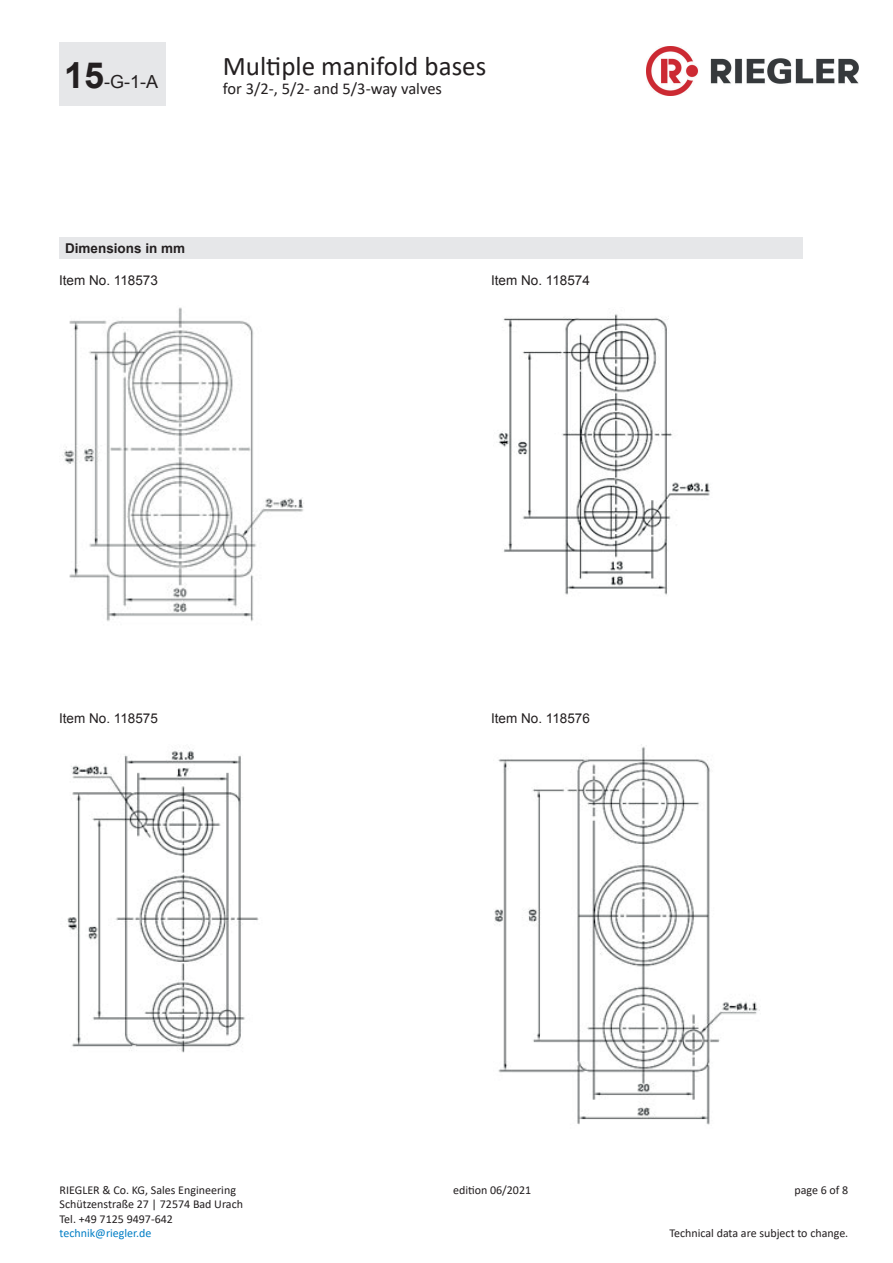
<style>
.page{position:relative;width:893px;height:1263px;background:#fff}
.page>*{position:absolute;margin:0;border:0;box-sizing:border-box;transform-origin:0 0}
.t1{font:27px "Calibri";color:#231f20}
.t2{font:18px "Arial";color:#231f20}
.t3{font:16.5px "Calibri";color:#231f20}
.t4{font:13.5px "Arial";color:#231f20}
.t5{font:700 13.5px "Arial";color:#231f20}
.t6{font:12px/14.4px "Calibri";color:#231f20}
.t7{font:12px "Calibri";color:#007ec5}
.s1{font-weight:700;font-size:36px}
</style>
<div class="page">
<div style="left:60px;top:43px;width:106px;height:63px;background:#e6e7e9"></div>
<img style="left:647px;top:47px;width:212px;height:48px">
<div style="left:59px;top:237px;width:744px;height:22px;background:#e6e7e9"></div>
<img style="left:62px;top:307px;width:242px;height:315px">
<img style="left:498px;top:314px;width:212px;height:281px">
<img style="left:67px;top:748px;width:192px;height:305px">
<img style="left:494px;top:744px;width:266px;height:381px">
<h2 class="t2" style="left:64px;top:69px;width:96px"><span class="s1">15</span>-G-1-A</h2>
<h1 class="t1" style="left:223px;top:47px;width:265px">Multiple manifold bases</h1>
<h3 class="t3" style="left:223px;top:78px;width:221px">for 3/2-, 5/2- and 5/3-way valves</h3>
<p class="t5" style="left:65px;top:239px;width:122px">Dimensions in mm</p>
<p class="t4" style="left:59px;top:272px;width:100px">Item No. 118573</p>
<p class="t4" style="left:491px;top:272px;width:100px">Item No. 118574</p>
<p class="t4" style="left:59px;top:709px;width:100px">Item No. 118575</p>
<p class="t4" style="left:491px;top:709px;width:100px">Item No. 118576</p>
<p class="t6" style="left:60px;top:1182px;width:185px">RIEGLER &amp; Co. KG, Sales Engineering<br>Schützenstraße 27 | 72574 Bad Urach<br>Tel. +49 7125 9497-642</p>
<p class="t7" style="left:60px;top:1224px;width:94px">technik@riegler.de</p>
<p class="t6" style="left:453px;top:1182px;width:80px">edition 06/2021</p>
<p class="t6" style="left:794px;top:1182px;width:55px">page 6 of 8</p>
<p class="t6" style="left:669px;top:1225px;width:180px">Technical data are subject to change.</p>
</div>
